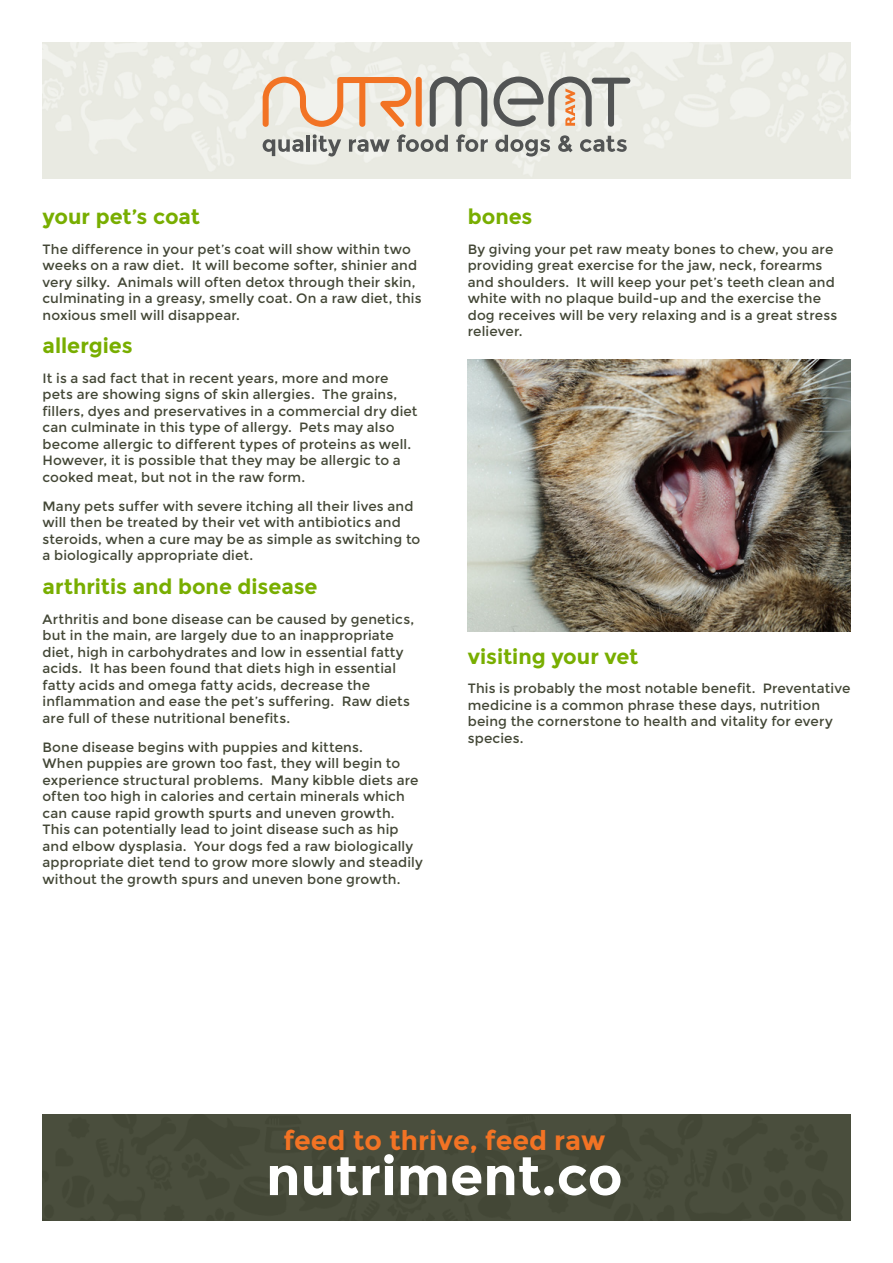
<style>
.page{position:relative;width:893px;height:1263px;background:#fff}
.page>*{position:absolute;margin:0;border:0;box-sizing:border-box;transform-origin:0 0}
.t1{font:700 54px "Montserrat";color:#fff}
.t2{font:700 27px "Montserrat";color:#f27324}
.t3{font:700 21px "Montserrat";color:#78ae00}
.t4{font:13.5px/16.5px "Montserrat";letter-spacing:.01em;color:#434736}
</style>
<div class="page">
<div style="left:43px;top:1114px;width:807px;height:106px;background:#4a4e3d"></div>
<svg style="left:263px;top:77px;width:367px;height:50px;background:#d2c1b1"></svg>
<svg style="left:263px;top:139px;width:40px;height:17px"></svg>
<hr style="left:306px;top:135px;width:4px;height:17px;background:#525454">
<svg style="left:313px;top:134px;width:28px;height:23px"></svg>
<svg style="left:349px;top:139px;width:41px;height:13px"></svg>
<svg style="left:397px;top:134px;width:51px;height:18px"></svg>
<svg style="left:456px;top:134px;width:32px;height:18px"></svg>
<svg style="left:495px;top:135px;width:55px;height:22px"></svg>
<svg style="left:558px;top:135px;width:15px;height:17px"></svg>
<svg style="left:580px;top:136px;width:47px;height:16px"></svg>
<img style="left:468px;top:359px;width:382px;height:272px">
<h3 class="t3" style="left:43px;top:205px;width:159px">your pet’s coat</h3>
<p class="t4" style="left:43px;top:241px;width:381px">The difference in your pet’s coat will show within two weeks on a raw diet. It will become softer, shinier and very silky. Animals will often detox through their skin, culminating in a greasy, smelly coat. On a raw diet, this noxious smell will disappear.</p>
<h3 class="t3" style="left:43px;top:334px;width:92px">allergies</h3>
<p class="t4" style="left:43px;top:370px;width:376px">It is a sad fact that in recent years, more and more pets are showing signs of skin allergies. The grains, fillers, dyes and preservatives in a commercial dry diet can culminate in this type of allergy. Pets may also become allergic to different types of proteins as well.<br>However, it is possible that they may be allergic to a cooked meat, but not in the raw form.</p>
<p class="t4" style="left:43px;top:498px;width:379px">Many pets suffer with severe itching all their lives and will then be treated by their vet with antibiotics and steroids, when a cure may be as simple as switching to a biologically appropriate diet.</p>
<h3 class="t3" style="left:43px;top:574px;width:277px">arthritis and bone disease</h3>
<p class="t4" style="left:43px;top:611px;width:373px">Arthritis and bone disease can be caused by genetics, but in the main, are largely due to an inappropriate diet, high in carbohydrates and low in essential fatty acids. It has been found that diets high in essential fatty acids and omega fatty acids, decrease the inflammation and ease the pet’s suffering. Raw diets are full of these nutritional benefits.</p>
<p class="t4" style="left:43px;top:739px;width:382px">Bone disease begins with puppies and kittens.<br>When puppies are grown too fast, they will begin to experience structural problems. Many kibble diets are often too high in calories and certain minerals which can cause rapid growth spurts and uneven growth.<br>This can potentially lead to joint disease such as hip and elbow dysplasia. Your dogs fed a raw biologically appropriate diet tend to grow more slowly and steadily without the growth spurs and uneven bone growth.</p>
<h3 class="t3" style="left:468px;top:205px;width:66px">bones</h3>
<p class="t4" style="left:468px;top:241px;width:371px">By giving your pet raw meaty bones to chew, you are providing great exercise for the jaw, neck, forearms and shoulders. It will keep your pet’s teeth clean and white with no plaque build-up and the exercise the dog receives will be very relaxing and is a great stress reliever.</p>
<h3 class="t3" style="left:468px;top:644px;width:172px">visiting your vet</h3>
<p class="t4" style="left:468px;top:680px;width:384px">This is probably the most notable benefit. Preventative medicine is a common phrase these days, nutrition being the cornerstone to health and vitality for every species.</p>
<h2 class="t2" style="left:283px;top:1124px;width:323px">feed to thrive, feed raw</h2>
<h1 class="t1" style="left:266px;top:1144px;width:358px">nutriment.co</h1>
</div>
